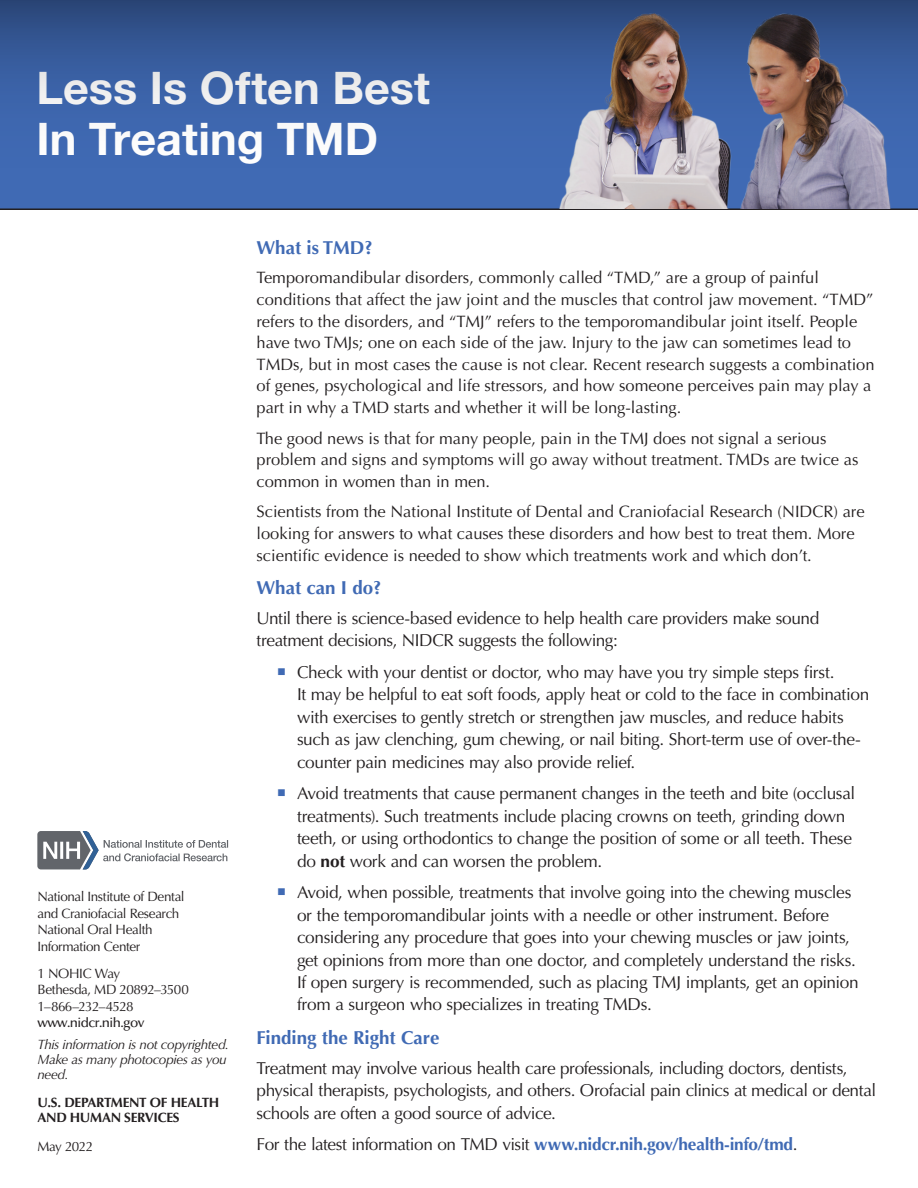
<style>
.page{position:relative;width:918px;height:1188px;background:#fff}
.page>*{position:absolute;margin:0;border:0;box-sizing:border-box;transform-origin:0 0}
.t1{font:700 45px/51px "Helvetica Neue LT Std";color:#fff}
.t2{font:700 18.75px "Optima";color:#406ab4}
.t3{font:17.25px/22.5px "Optima LT Std";letter-spacing:-.02em;color:#231f20}
.t4{font:16.5px/21.6px "Optima LT Std";color:#231f20}
.t5{font:13.5px/16.5px "Optima LT Std";letter-spacing:-.03em;color:#231f20}
.t6{font:italic 13.5px/15px "Optima LT Std";letter-spacing:-.03em;color:#231f20}
.t7{font:700 13.5px/15px "Optima LT Std";letter-spacing:-.025em;color:#231f20}
.t8{font:500 13.5px "Optima LT Std";letter-spacing:-.045em;color:#231f20}
.t9{font:13.5px "Optima LT Std";letter-spacing:-.055em;color:#231f20}
.s1{color:#406ab4}
.s2{font-weight:700}
.s3{font-weight:700;color:#406ab4}
</style>
<div class="page">
<svg style="left:37px;top:831px;width:191px;height:38px"></svg>
<svg style="left:0;top:0;width:918px;height:210px;background:#395fa1"></svg>
<img style="left:542px;top:4px;width:376px;height:204px">
<h1 class="t1" style="left:36px;top:61px;width:395px">Less Is Often Best<br>In Treating TMD</h1>
<p class="t5" style="left:38px;top:888px;width:149px">National Institute of Dental and Craniofacial Research</p>
<p class="t5" style="left:37px;top:921px;width:117px">National Oral Health<br>Information Center</p>
<p class="t5" style="left:38px;top:965px;width:84px">1 NOHIC Way</p>
<p class="t5" style="left:38px;top:981px;width:153px">Bethesda, MD 20892–3500</p>
<p class="t9" style="left:38px;top:998px;width:98px">1–866–232–4528</p>
<p class="t8" style="left:38px;top:1015px;width:108px">www.nidcr.nih.gov</p>
<p class="t6" style="left:38px;top:1037px;width:193px">This information is not copyrighted.<br>Make as many photocopies as you need.</p>
<p class="t7" style="left:38px;top:1095px;width:183px">U.S. DEPARTMENT OF HEALTH<br>AND HUMAN SERVICES</p>
<p class="t5" style="left:38px;top:1138px;width:57px">May 2022</p>
<h2 class="t2" style="left:256px;top:237px;width:118px">What is TMD?</h2>
<p class="t4" style="left:256px;top:267px;width:620px">Temporomandibular disorders, commonly called “TMD,” are a group of painful conditions that affect the jaw joint and the muscles that control jaw movement. “TMD” refers to the disorders, and “TMJ” refers to the temporomandibular joint itself. People have two TMJs; one on each side of the jaw. Injury to the jaw can sometimes lead to TMDs, but in most cases the cause is not clear. Recent research suggests a combination of genes, psychological and life stressors, and how someone perceives pain may play a part in why a TMD starts and whether it will be long-lasting.</p>
<p class="t4" style="left:256px;top:427px;width:603px">The good news is that for many people, pain in the TMJ does not signal a serious problem and signs and symptoms will go away without treatment. TMDs are twice as common in women than in men.</p>
<p class="t4" style="left:256px;top:501px;width:610px">Scientists from the National Institute of Dental and Craniofacial Research (NIDCR) are looking for answers to what causes these disorders and how best to treat them. More scientific evidence is needed to show which treatments work and which don’t.</p>
<h2 class="t2" style="left:256px;top:576px;width:127px">What can I do?</h2>
<p class="t3" style="left:256px;top:607px;width:564px">Until there is science-based evidence to help health care providers make sound treatment decisions, NIDCR suggests the following:</p>
<p class="t3" style="left:297px;top:661px;width:574px;text-indent:-20px"><span class="s1">○</span> Check with your dentist or doctor, who may have you try simple steps first.<br>It may be helpful to eat soft foods, apply heat or cold to the face in combination with exercises to gently stretch or strengthen jaw muscles, and reduce habits such as jaw clenching, gum chewing, or nail biting. Short-term use of over-the&shy;counter pain medicines may also provide relief.</p>
<p class="t3" style="left:297px;top:782px;width:560px;text-indent:-20px"><span class="s1">○</span> Avoid treatments that cause permanent changes in the teeth and bite (occlusal treatments). Such treatments include placing crowns on teeth, grinding down teeth, or using orthodontics to change the position of some or all teeth. These do <span class="s2">not</span> work and can worsen the problem.</p>
<p class="t3" style="left:297px;top:881px;width:563px;text-indent:-20px"><span class="s1">○</span> Avoid, when possible, treatments that involve going into the chewing muscles or the temporomandibular joints with a needle or other instrument. Before considering any procedure that goes into your chewing muscles or jaw joints, get opinions from more than one doctor, and completely understand the risks.<br>If open surgery is recommended, such as placing TMJ implants, get an opinion from a surgeon who specializes in treating TMDs.</p>
<h2 class="t2" style="left:256px;top:1026px;width:185px">Finding the Right Care</h2>
<p class="t3" style="left:256px;top:1057px;width:621px">Treatment may involve various health care professionals, including doctors, dentists, physical therapists, psychologists, and others. Orofacial pain clinics at medical or dental schools are often a good source of advice.</p>
<p class="t3" style="left:256px;top:1133px;width:543px">For the latest information on TMD visit <span class="s3">www.nidcr.nih.gov/health-info/tmd</span>.</p>
</div>
